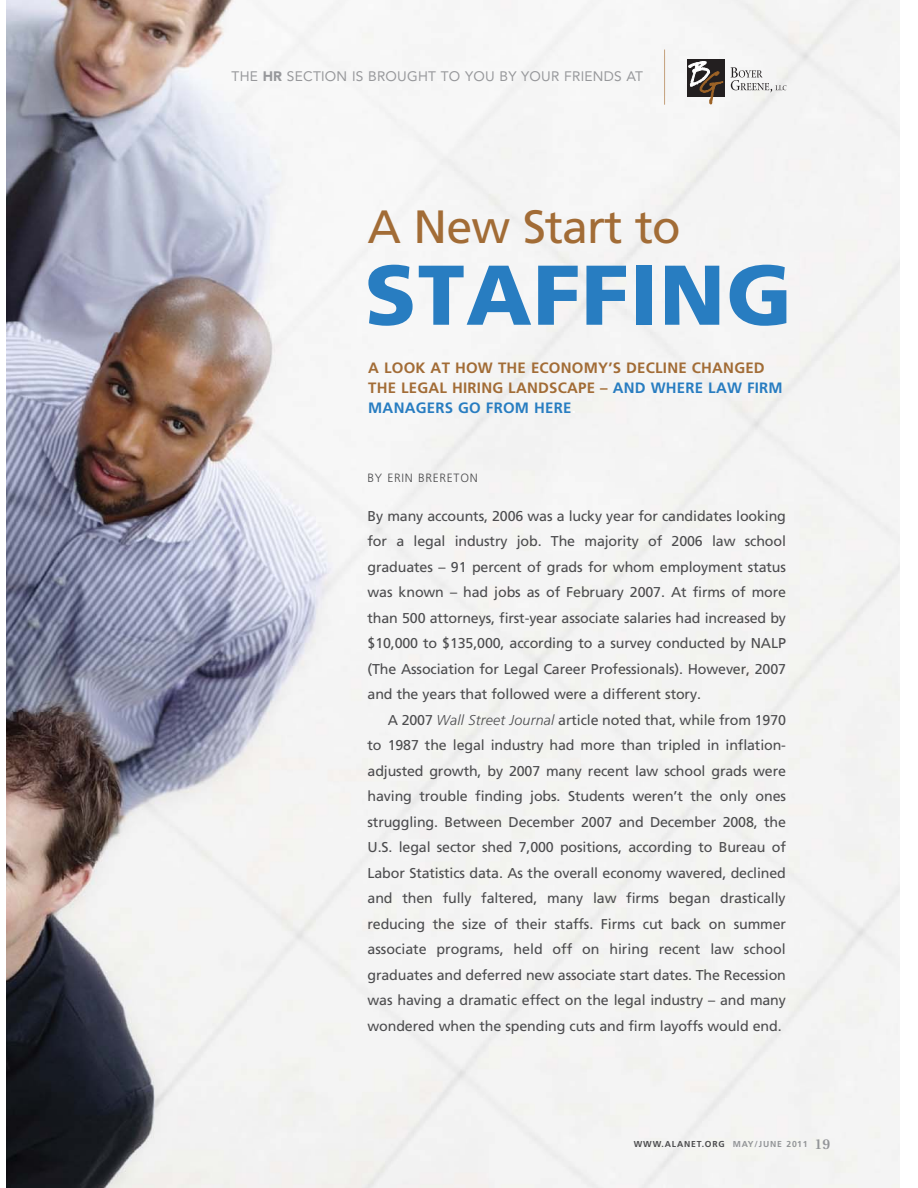
<style>
.page{position:relative;width:918px;height:1188px;background:#fff}
.page>*{position:absolute;margin:0;border:0;box-sizing:border-box;transform-origin:0 0}
.t1{font:900 84.6px "Frutiger";letter-spacing:.015em;color:#287dc1}
.t2{font:46.65px "Frutiger";letter-spacing:-.02em;color:#a26c36}
.t3{font:700 15px/20.2px "Frutiger";letter-spacing:.015em;color:#a26c36}
.t4{font:14.25px/25.5px "Frutiger";letter-spacing:-.01em;color:#4c4c4e;text-align:justify}
.t5{font:13.65px "Avenir";letter-spacing:.02em;color:#97989b}
.t6{font:300 12px "Frutiger";letter-spacing:.06em;color:#4c4c4e}
.t7{font:700 8.7px "Frutiger";letter-spacing:.1em;color:#4c4c4e}
.s1{font-weight:900}
.s2{color:#287dc1}
.s3{color:#fff}
.s4{font-weight:300;font-style:italic}
.s5{color:#939598}
.s6{font-family:"Utopia";font-weight:600;font-size:14.25px;color:#939598}
</style>
<div class="page">
<img style="left:7px;top:0;width:893px;height:1188px">
<hr style="left:664px;top:50px;width:1px;height:55px;background:#c4a07c">
<svg style="left:731px;top:67px;width:55px;height:25px"></svg>
<div style="left:687px;top:60px;width:38px;height:37px;background:#231f20"></div>
<svg style="left:688px;top:61px;width:35px;height:43px"></svg>
<p class="t5" style="left:232px;top:68px;width:413px">THE <span class="s1">HR</span> SECTION IS BROUGHT TO YOU BY YOUR FRIENDS AT</p>
<h2 class="t2" style="left:368px;top:200px;width:315px">A New Start to</h2>
<h1 class="t1" style="left:365px;top:244px;width:429px">STAFFING</h1>
<p class="t3" style="left:368px;top:357px;width:416px">A LOOK AT HOW THE ECONOMY’S DECLINE CHANGED<br>THE LEGAL HIRING LANDSCAPE – <span class="s2">AND WHERE LAW FIRM<br>MANAGERS GO FROM HERE</span><span class="s3">.</span></p>
<p class="t6" style="left:368px;top:471px;width:112px">BY ERIN BRERETON</p>
<p class="t4" style="left:368px;top:503px;width:420px">By many accounts, 2006 was a lucky year for candidates looking for a legal industry job. The majority of 2006 law school graduates – 91 percent of grads for whom employment status was known – had jobs as of February 2007. At firms of more than 500 attorneys, first-year associate salaries had increased by $10,000 to $135,000, according to a survey conducted by NALP (The Association for Legal Career Professionals). However, 2007 and the years that followed were a different story.</p>
<p class="t4" style="left:368px;top:707px;width:420px;text-indent:20px">A 2007 <span class="s4">Wall Street Journal</span> article noted that, while from 1970 to 1987 the legal industry had more than tripled in inflation&shy;adjusted growth, by 2007 many recent law school grads were having trouble finding jobs. Students weren’t the only ones struggling. Between December 2007 and December 2008, the U.S. legal sector shed 7,000 positions, according to Bureau of Labor Statistics data. As the overall economy wavered, declined and then fully faltered, many law firms began drastically reducing the size of their staffs. Firms cut back on summer associate programs, held off on hiring recent law school graduates and deferred new associate start dates. The Recession was having a dramatic effect on the legal industry – and many wondered when the spending cuts and firm layoffs would end.</p>
<p class="t7" style="left:634px;top:1139px;width:198px">WWW.ALANET.ORG <span class="s5">MAY/JUNE 2011</span> <span class="s6">19</span></p>
</div>
